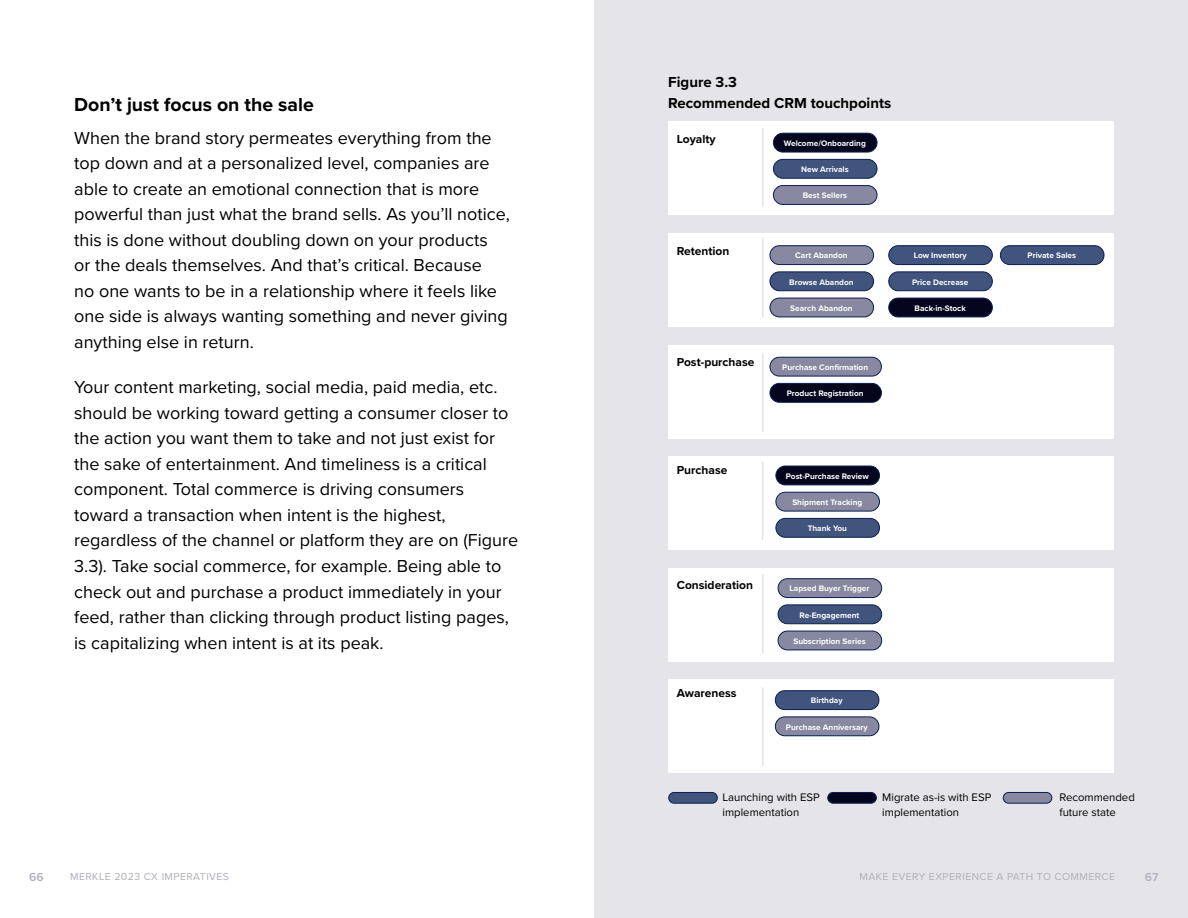
<style>
.page{position:relative;width:1188px;height:918px;background:#fff}
.page>*{position:absolute;margin:0;border:0;box-sizing:border-box;transform-origin:0 0}
.t1{font:700 19.5px "Proxima Nova";color:#000}
.t2{font:18px/25.5px "Proxima Nova";color:#000}
.t3{font:700 15px/21px "Proxima Nova";color:#000}
.t4{font:700 12px "Proxima Nova";color:#000}
.t5{font:600 12px "Proxima Nova";color:#afaebc}
.t6{font:11.4px/15.1px "Proxima Nova";color:#000}
.t7{font:10.5px "Proxima Nova";letter-spacing:.04em;color:#afaebc}
.t8{font:700 8.25px "Proxima Nova";color:#fff}
</style>
<div class="page">
<div style="left:594px;top:0;width:594px;height:918px;background:#e5e5e9"></div>
<div style="left:668px;top:679px;width:446px;height:94px;background:#fff"></div>
<div style="left:668px;top:568px;width:446px;height:94px;background:#fff"></div>
<div style="left:668px;top:456px;width:446px;height:94px;background:#fff"></div>
<div style="left:668px;top:345px;width:446px;height:94px;background:#fff"></div>
<div style="left:668px;top:233px;width:446px;height:94px;background:#fff"></div>
<div style="left:668px;top:122px;width:446px;height:93px;background:#fff"></div>
<hr style="left:762px;top:128px;width:1px;height:79px;background:#e5e5e9">
<hr style="left:762px;top:238px;width:1px;height:79px;background:#e5e5e9">
<hr style="left:762px;top:353px;width:1px;height:79px;background:#e5e5e9">
<hr style="left:762px;top:461px;width:1px;height:79px;background:#e5e5e9">
<hr style="left:762px;top:574px;width:1px;height:79px;background:#e5e5e9">
<hr style="left:762px;top:687px;width:1px;height:79px;background:#e5e5e9">
<div style="left:773px;top:133px;width:104px;height:19px;background:#05051e;border-radius:9px"></div>
<div style="left:773px;top:133px;width:105px;height:20px;border:1px solid #0a1e50;border-radius:9px"></div>
<div style="left:770px;top:246px;width:104px;height:19px;background:#8888a1;border-radius:9px"></div>
<div style="left:769px;top:245px;width:105px;height:20px;border:1px solid #0a1e50;border-radius:9px"></div>
<div style="left:770px;top:357px;width:111px;height:19px;background:#8888a1;border-radius:9px"></div>
<div style="left:769px;top:357px;width:113px;height:20px;border:1px solid #0a1e50;border-radius:9px"></div>
<div style="left:776px;top:466px;width:104px;height:19px;background:#05051e;border-radius:9px"></div>
<div style="left:775px;top:466px;width:105px;height:19px;border:1px solid #0a1e50;border-radius:9px"></div>
<div style="left:778px;top:579px;width:104px;height:19px;background:#8888a1;border-radius:9px"></div>
<div style="left:778px;top:578px;width:104px;height:20px;border:1px solid #0a1e50;border-radius:9px"></div>
<div style="left:775px;top:691px;width:104px;height:19px;background:#41547d;border-radius:9px"></div>
<div style="left:775px;top:690px;width:104px;height:20px;border:1px solid #0a1e50;border-radius:9px"></div>
<div style="left:889px;top:246px;width:103px;height:19px;background:#41547d;border-radius:9px"></div>
<div style="left:888px;top:245px;width:105px;height:20px;border:1px solid #0a1e50;border-radius:9px"></div>
<div style="left:773px;top:159px;width:104px;height:19px;background:#41547d;border-radius:9px"></div>
<div style="left:773px;top:159px;width:105px;height:20px;border:1px solid #0a1e50;border-radius:9px"></div>
<div style="left:770px;top:272px;width:104px;height:19px;background:#41547d;border-radius:9px"></div>
<div style="left:769px;top:271px;width:105px;height:20px;border:1px solid #0a1e50;border-radius:9px"></div>
<div style="left:770px;top:383px;width:111px;height:19px;background:#05051e;border-radius:9px"></div>
<div style="left:769px;top:383px;width:113px;height:20px;border:1px solid #0a1e50;border-radius:9px"></div>
<div style="left:776px;top:492px;width:104px;height:19px;background:#8888a1;border-radius:9px"></div>
<div style="left:775px;top:492px;width:105px;height:20px;border:1px solid #0a1e50;border-radius:9px"></div>
<div style="left:778px;top:605px;width:104px;height:19px;background:#41547d;border-radius:9px"></div>
<div style="left:778px;top:604px;width:104px;height:20px;border:1px solid #0a1e50;border-radius:9px"></div>
<div style="left:775px;top:717px;width:104px;height:19px;background:#8888a1;border-radius:9px"></div>
<div style="left:775px;top:716px;width:104px;height:20px;border:1px solid #0a1e50;border-radius:9px"></div>
<div style="left:889px;top:272px;width:103px;height:19px;background:#41547d;border-radius:9px"></div>
<div style="left:888px;top:271px;width:105px;height:20px;border:1px solid #0a1e50;border-radius:9px"></div>
<div style="left:773px;top:186px;width:104px;height:18px;background:#8888a1;border-radius:9px"></div>
<div style="left:773px;top:185px;width:105px;height:20px;border:1px solid #0a1e50;border-radius:9px"></div>
<div style="left:770px;top:298px;width:104px;height:19px;background:#8888a1;border-radius:9px"></div>
<div style="left:769px;top:298px;width:105px;height:19px;border:1px solid #0a1e50;border-radius:9px"></div>
<div style="left:776px;top:518px;width:104px;height:19px;background:#41547d;border-radius:9px"></div>
<div style="left:775px;top:518px;width:105px;height:20px;border:1px solid #0a1e50;border-radius:9px"></div>
<div style="left:778px;top:631px;width:104px;height:19px;background:#8888a1;border-radius:9px"></div>
<div style="left:778px;top:631px;width:104px;height:19px;border:1px solid #0a1e50;border-radius:9px"></div>
<div style="left:889px;top:298px;width:103px;height:19px;background:#05051e;border-radius:9px"></div>
<div style="left:888px;top:298px;width:105px;height:19px;border:1px solid #0a1e50;border-radius:9px"></div>
<div style="left:1000px;top:246px;width:104px;height:19px;background:#41547d;border-radius:9px"></div>
<div style="left:1000px;top:245px;width:104px;height:20px;border:1px solid #0a1e50;border-radius:9px"></div>
<div style="left:828px;top:792px;width:48px;height:11px;background:#05051e;border-radius:5px"></div>
<div style="left:827px;top:792px;width:50px;height:12px;border:1px solid #0a1e50;border-radius:5px"></div>
<div style="left:669px;top:792px;width:48px;height:11px;background:#41547d;border-radius:5px"></div>
<div style="left:668px;top:792px;width:50px;height:12px;border:1px solid #0a1e50;border-radius:5px"></div>
<div style="left:1003px;top:792px;width:49px;height:11px;background:#8888a1;border-radius:5px"></div>
<div style="left:1003px;top:792px;width:49px;height:12px;border:1px solid #0a1e50;border-radius:5px"></div>
<p class="t1" style="left:74px;top:90px;width:241px">Don’t just focus on the sale</p>
<p class="t2" style="left:74px;top:124px;width:437px">When the brand story permeates everything from the top down and at a personalized level, companies are able to create an emotional connection that is more powerful than just what the brand sells. As you’ll notice, this is done without doubling down on your products<br>or the deals themselves. And that’s critical. Because<br>no one wants to be in a relationship where it feels like one side is always wanting something and never giving anything else in return.</p>
<p class="t2" style="left:74px;top:374px;width:445px">Your content marketing, social media, paid media, etc. should be working toward getting a consumer closer to the action you want them to take and not just exist for the sake of entertainment. And timeliness is a critical component. Total commerce is driving consumers toward a transaction when intent is the highest, regardless of the channel or platform they are on (Figure 3.3). Take social commerce, for example. Being able to check out and purchase a product immediately in your feed, rather than clicking through product listing pages, is capitalizing when intent is at its peak.</p>
<p class="t3" style="left:668px;top:71px;width:225px">Figure 3.3<br>Recommended CRM touchpoints</p>
<p class="t4" style="left:677px;top:130px;width:40px">Loyalty</p>
<p class="t8" style="left:784px;top:137px;width:83px">Welcome/Onboarding</p>
<p class="t8" style="left:801px;top:163px;width:49px">New Arrivals</p>
<p class="t4" style="left:677px;top:242px;width:54px">Retention</p>
<p class="t4" style="left:677px;top:353px;width:79px">Post-purchase</p>
<p class="t4" style="left:677px;top:461px;width:52px">Purchase</p>
<p class="t4" style="left:677px;top:576px;width:78px">Consideration</p>
<p class="t4" style="left:677px;top:684px;width:61px">Awareness</p>
<p class="t8" style="left:803px;top:189px;width:46px">Best Sellers</p>
<p class="t8" style="left:795px;top:249px;width:54px">Cart Abandon</p>
<p class="t8" style="left:789px;top:276px;width:66px">Browse Abandon</p>
<p class="t8" style="left:790px;top:302px;width:64px">Search Abandon</p>
<p class="t8" style="left:782px;top:361px;width:87px">Purchase Confirmation</p>
<p class="t8" style="left:787px;top:387px;width:78px">Product Registration</p>
<p class="t8" style="left:786px;top:470px;width:84px">Post-Purchase Review</p>
<p class="t8" style="left:792px;top:496px;width:72px">Shipment Tracking</p>
<p class="t8" style="left:808px;top:522px;width:41px">Thank You</p>
<p class="t8" style="left:790px;top:582px;width:81px">Lapsed Buyer Trigger</p>
<p class="t8" style="left:800px;top:609px;width:61px">Re-Engagement</p>
<p class="t8" style="left:793px;top:635px;width:74px">Subscription Series</p>
<p class="t8" style="left:811px;top:695px;width:33px">Birthday</p>
<p class="t8" style="left:786px;top:721px;width:83px">Purchase Anniversary</p>
<p class="t8" style="left:914px;top:249px;width:54px">Low Inventory</p>
<p class="t8" style="left:912px;top:276px;width:58px">Price Decrease</p>
<p class="t8" style="left:915px;top:302px;width:53px">Back-in-Stock</p>
<p class="t8" style="left:1028px;top:249px;width:50px">Private Sales</p>
<p class="t6" style="left:723px;top:789px;width:99px">Launching with ESP implementation</p>
<p class="t6" style="left:1059px;top:789px;width:77px">Recommended future state</p>
<p class="t6" style="left:882px;top:789px;width:111px">Migrate as-is with ESP implementation</p>
<p class="t5" style="left:29px;top:868px;width:16px">66</p>
<p class="t7" style="left:70px;top:869px;width:160px">MERKLE 2023 CX IMPERATIVES</p>
<p class="t7" style="left:860px;top:869px;width:257px">MAKE EVERY EXPERIENCE A PATH TO COMMERCE</p>
<p class="t5" style="left:1145px;top:868px;width:15px">67</p>
</div>
